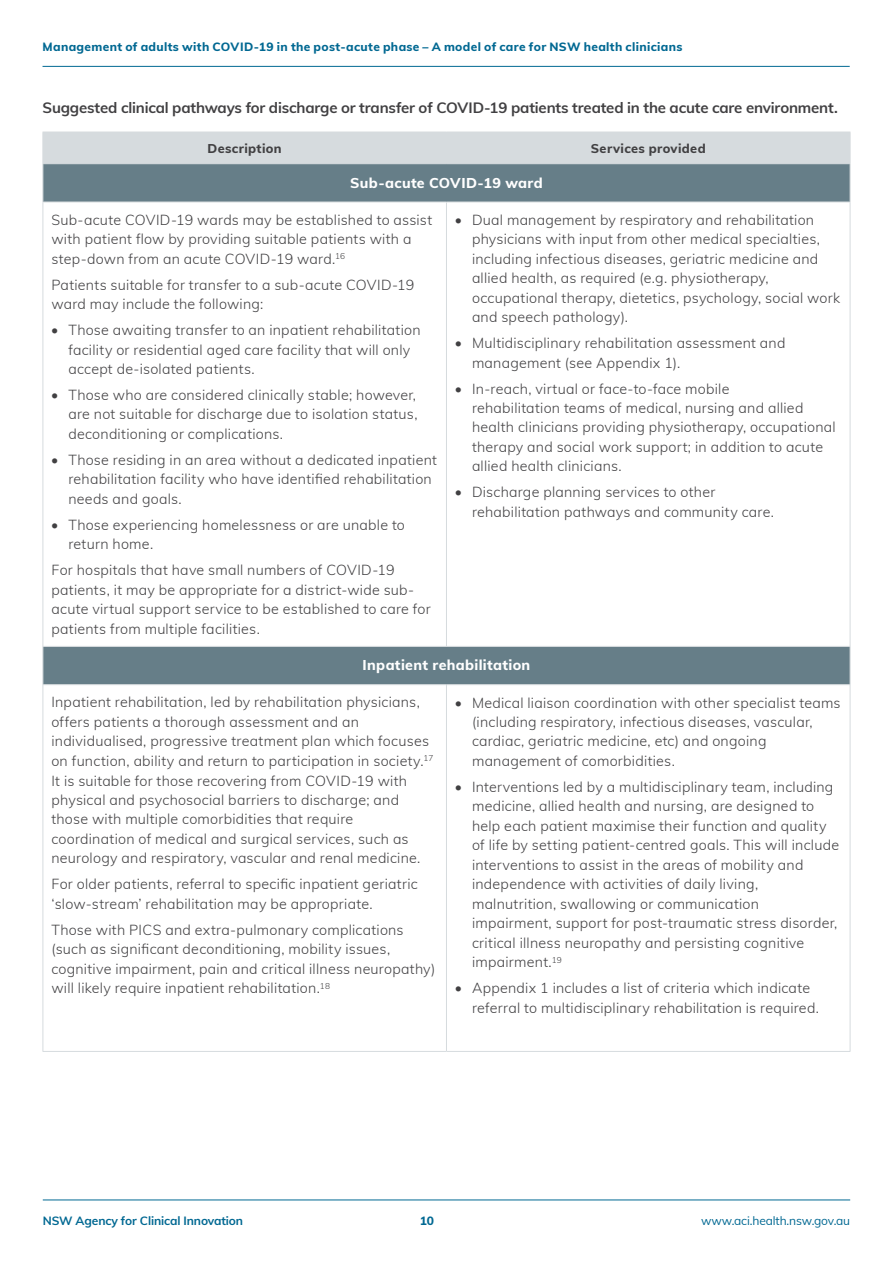
<style>
.page{position:relative;width:893px;height:1263px;background:#fff}
.page>*{position:absolute;margin:0;border:0;box-sizing:border-box;transform-origin:0 0}
.t1{font:700 15px "Muli";letter-spacing:-.01em;color:#414042}
.t2{font:300 14.25px/19.5px "Muli";letter-spacing:.015em;color:#414042}
.t3{font:800 14.25px "Muli";letter-spacing:.02em;color:#fff}
.t4{font:800 12.75px "Muli";letter-spacing:.025em;color:#414042}
.t5{font:800 12px "Muli";letter-spacing:.03em;color:#006892}
.t6{font:700 12px "Muli";letter-spacing:-.01em;color:#006892}
.t7{font:12px "Muli";letter-spacing:-.01em;color:#006892}
</style>
<div class="page">
<hr style="left:43px;top:66px;width:807px;height:1px;background:#006892">
<hr style="left:43px;top:1199px;width:807px;height:1px;background:#006892">
<div style="left:44px;top:133px;width:806px;height:30px;background:#d6dbde"></div>
<div style="left:44px;top:164px;width:806px;height:520px;background:#667e88"></div>
<svg style="left:44px;top:203px;width:806px;height:443px"></svg>
<hr style="left:43px;top:132px;width:403px;height:1px;background:#d6dbde">
<hr style="left:43px;top:132px;width:1px;height:31px;background:#d6dbde">
<hr style="left:446px;top:132px;width:404px;height:1px;background:#d6dbde">
<hr style="left:446px;top:132px;width:1px;height:31px;background:#d6dbde">
<hr style="left:850px;top:132px;width:1px;height:31px;background:#d6dbde">
<hr style="left:43px;top:163px;width:403px;height:1px;background:#d6dbde">
<hr style="left:43px;top:164px;width:1px;height:38px;background:#d6dbde">
<hr style="left:446px;top:163px;width:404px;height:1px;background:#d6dbde">
<hr style="left:850px;top:164px;width:1px;height:38px;background:#d6dbde">
<hr style="left:43px;top:202px;width:403px;height:1px;background:#d6dbde">
<hr style="left:43px;top:202px;width:1px;height:444px;background:#d6dbde">
<hr style="left:446px;top:202px;width:404px;height:1px;background:#d6dbde">
<hr style="left:446px;top:202px;width:1px;height:444px;background:#d6dbde">
<hr style="left:850px;top:202px;width:1px;height:444px;background:#d6dbde">
<hr style="left:43px;top:646px;width:403px;height:1px;background:#d6dbde">
<hr style="left:43px;top:647px;width:1px;height:37px;background:#d6dbde">
<hr style="left:446px;top:646px;width:404px;height:1px;background:#d6dbde">
<hr style="left:850px;top:647px;width:1px;height:37px;background:#d6dbde">
<hr style="left:43px;top:684px;width:403px;height:1px;background:#d6dbde">
<hr style="left:446px;top:684px;width:404px;height:1px;background:#d6dbde">
<hr style="left:43px;top:1051px;width:403px;height:1px;background:#d6dbde">
<hr style="left:446px;top:1051px;width:404px;height:1px;background:#d6dbde">
<hr style="left:43px;top:685px;width:1px;height:366px;background:#d6dbde">
<hr style="left:446px;top:685px;width:1px;height:366px;background:#d6dbde">
<hr style="left:850px;top:685px;width:1px;height:366px;background:#d6dbde">
<p class="t5" style="left:43px;top:38px;width:641px">Management of adults with COVID-19 in the post-acute phase – A model of care for NSW health clinicians</p>
<p class="t1" style="left:43px;top:97px;width:797px">Suggested clinical pathways for discharge or transfer of COVID-19 patients treated in the acute care environment.</p>
<p class="t4" style="left:208px;top:139px;width:76px">Description</p>
<p class="t4" style="left:591px;top:139px;width:116px">Services provided</p>
<p class="t3" style="left:350px;top:172px;width:194px">Sub-acute COVID-19 ward</p>
<p class="t2" style="left:51px;top:209px;width:382px">Sub-acute COVID-19 wards may be established to assist with patient flow by providing suitable patients with a step-down from an acute COVID-19 ward.<sup>16</sup></p>
<p class="t2" style="left:51px;top:274px;width:365px">Patients suitable for transfer to a sub-acute COVID-19 ward may include the following:</p>
<p class="t2" style="left:68px;top:320px;width:354px;text-indent:-17px">• Those awaiting transfer to an inpatient rehabilitation facility or residential aged care facility that will only accept de-isolated patients.</p>
<p class="t2" style="left:68px;top:384px;width:351px;text-align:justify;text-indent:-17px">• Those who are considered clinically stable; however, are not suitable for discharge due to isolation status, deconditioning or complications.</p>
<p class="t2" style="left:68px;top:449px;width:370px;text-indent:-17px">• Those residing in an area without a dedicated inpatient rehabilitation facility who have identified rehabilitation needs and goals.</p>
<p class="t2" style="left:68px;top:514px;width:338px;text-indent:-17px">• Those experiencing homelessness or are unable to return home.</p>
<p class="t2" style="left:51px;top:559px;width:381px">For hospitals that have small numbers of COVID-19 patients, it may be appropriate for a district-wide sub&shy;acute virtual support service to be established to care for patients from multiple facilities.</p>
<p class="t2" style="left:472px;top:209px;width:370px;text-indent:-17px">• Dual management by respiratory and rehabilitation physicians with input from other medical specialties, including infectious diseases, geriatric medicine and allied health, as required (e.g. physiotherapy, occupational therapy, dietetics, psychology, social work and speech pathology).</p>
<p class="t2" style="left:472px;top:333px;width:315px;text-indent:-17px">• Multidisciplinary rehabilitation assessment and management (see Appendix 1).</p>
<p class="t2" style="left:472px;top:378px;width:365px;text-indent:-17px">• In-reach, virtual or face-to-face mobile<br>rehabilitation teams of medical, nursing and allied health clinicians providing physiotherapy, occupational therapy and social work support; in addition to acute allied health clinicians.</p>
<p class="t2" style="left:472px;top:482px;width:303px;text-indent:-17px">• Discharge planning services to other rehabilitation pathways and community care.</p>
<p class="t3" style="left:363px;top:655px;width:169px">Inpatient rehabilitation</p>
<p class="t2" style="left:51px;top:692px;width:383px">Inpatient rehabilitation, led by rehabilitation physicians, offers patients a thorough assessment and an individualised, progressive treatment plan which focuses on function, ability and return to participation in society.<sup>17<br></sup>It is suitable for those recovering from COVID-19 with physical and psychosocial barriers to discharge; and those with multiple comorbidities that require coordination of medical and surgical services, such as neurology and respiratory, vascular and renal medicine.</p>
<p class="t2" style="left:51px;top:874px;width:368px">For older patients, referral to specific inpatient geriatric ‘slow-stream’ rehabilitation may be appropriate.</p>
<p class="t2" style="left:51px;top:919px;width:385px">Those with PICS and extra-pulmonary complications (such as significant deconditioning, mobility issues, cognitive impairment, pain and critical illness neuropathy) will likely require inpatient rehabilitation.<sup>18</sup></p>
<p class="t2" style="left:472px;top:692px;width:370px;text-indent:-17px">• Medical liaison coordination with other specialist teams (including respiratory, infectious diseases, vascular, cardiac, geriatric medicine, etc) and ongoing management of comorbidities.</p>
<p class="t2" style="left:472px;top:776px;width:369px;text-indent:-17px">• Interventions led by a multidisciplinary team, including medicine, allied health and nursing, are designed to help each patient maximise their function and quality of life by setting patient-centred goals. This will include interventions to assist in the areas of mobility and independence with activities of daily living, malnutrition, swallowing or communication impairment, support for post-traumatic stress disorder, critical illness neuropathy and persisting cognitive impairment.<sup>19</sup></p>
<p class="t2" style="left:472px;top:978px;width:348px;text-indent:-17px">• Appendix 1 includes a list of criteria which indicate referral to multidisciplinary rehabilitation is required.</p>
<p class="t6" style="left:43px;top:1211px;width:202px">NSW Agency for Clinical Innovation</p>
<p class="t5" style="left:420px;top:1211px;width:16px">10</p>
<p class="t7" style="left:701px;top:1211px;width:150px">www.aci.health.nsw.gov.au</p>
</div>
